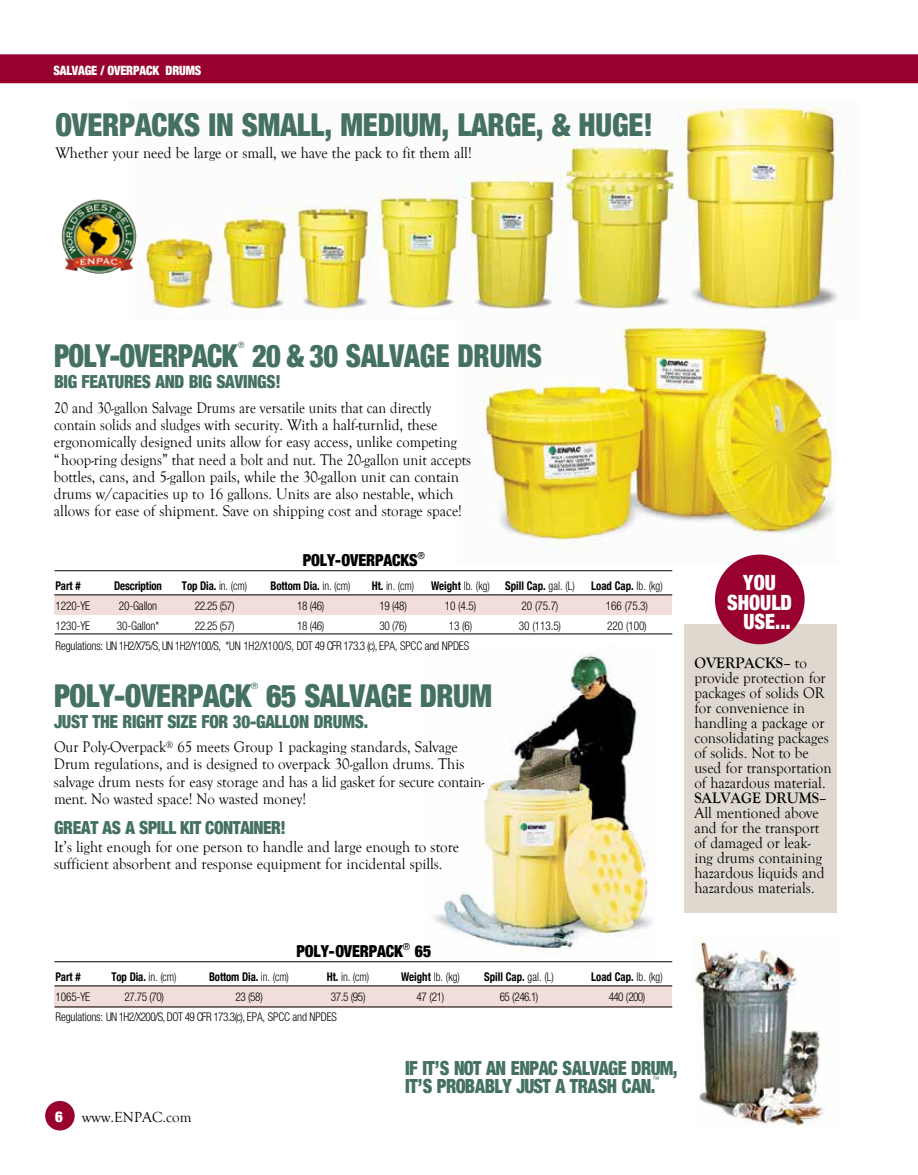
<style>
.page{position:relative;width:918px;height:1175px;background:#fff}
.page>*{position:absolute;margin:0;border:0;box-sizing:border-box;transform-origin:0 0}
.t1{font:900 condensed 31.5px "Helvetica Neue";letter-spacing:-.005em;color:#447161;scale:.95 1}
.t2{font:900 condensed 31.5px "Helvetica Neue";letter-spacing:-.005em;color:#447161;scale:.9 1}
.t3{font:900 condensed 31.5px "Helvetica Neue";letter-spacing:-.025em;color:#447161;scale:.9 1}
.t4{font:900 condensed 21px "Helvetica Neue";color:#fff;scale:.95 1}
.t5{font:900 condensed 19.5px/18px "Helvetica Neue";letter-spacing:-.025em;color:#447161;scale:.92 1}
.t6{font:900 condensed 18px "Helvetica Neue";letter-spacing:-.015em;color:#447161;scale:.95 1}
.t7{font:900 condensed 16.5px "Helvetica Neue";letter-spacing:-.01em;color:#000;scale:.96 1}
.t8{font:15.75px/15px "Goudy Old Style T";color:#000;scale:.95 1}
.t9{font:15.75px/17.2px "Goudy Old Style T";color:#000;scale:.9 1}
.t10{font:15.75px/17.2px "Goudy Old Style T";color:#000;scale:.94 1}
.t11{font:700 15.75px "Goudy Old Style T";color:#000;scale:.95 1}
.t12{font:15px "Goudy Old Style T";color:#000}
.t13{font:900 condensed 15px "Helvetica Neue";color:#fff}
.t14{font:900 condensed 12.75px "Helvetica Neue";letter-spacing:-.015em;color:#fff;scale:.95 1}
.t15{font:300 condensed 12px "Helvetica Neue";letter-spacing:-.015em;color:#000;scale:.94 1}
.t16{font:700 condensed 12px "Helvetica Neue";letter-spacing:-.01em;color:#000;scale:.9 1}
.t17{font:300 condensed 12px "Helvetica Neue";letter-spacing:-.015em;color:#000;scale:.9 1}
.t18{font:8.7px "Helvetica Neue";color:#447161}
.t19{font:8.7px "Helvetica Neue";color:#447161;scale:.9 1}
.t20{font:7.5px "Helvetica Neue";color:#447161;scale:.92 1}
.s1{font-weight:300}
.s2{font-weight:700}
</style>
<div class="page">
<img style="left:145px;top:101px;width:693px;height:209px">
<img style="left:434px;top:653px;width:218px;height:301px">
<img style="left:458px;top:309px;width:379px;height:254px">
<div style="left:685px;top:624px;width:152px;height:288px;background:#ded8cf"></div>
<img style="left:692px;top:939px;width:135px;height:187px">
<div style="left:45px;top:1100px;width:30px;height:30px;background:#98002e;border-radius:50%"></div>
<div style="left:0;top:54px;width:918px;height:29px;background:#98002e"></div>
<img style="left:62px;top:199px;width:75px;height:75px">
<div style="left:715px;top:554px;width:90px;height:90px;background:#98002e;border-radius:50%"></div>
<div style="left:55px;top:985px;width:617px;height:23px;background:#f1ddda"></div>
<hr style="left:55px;top:961px;width:617px;height:1px;background:#000">
<hr style="left:55px;top:985px;width:617px;height:1px;background:#000">
<hr style="left:55px;top:1006px;width:617px;height:1px;background:#000">
<div style="left:55px;top:594px;width:617px;height:21px;background:#f1ddda"></div>
<hr style="left:55px;top:570px;width:617px;height:1px;background:#000">
<hr style="left:55px;top:594px;width:617px;height:1px;background:#000">
<hr style="left:55px;top:633px;width:617px;height:1px;background:#000">
<p class="t14" style="left:54px;top:60px;width:157px">SALVAGE / OVERPACK DRUMS</p>
<h1 class="t1" style="left:56px;top:99px;width:630px">OVERPACKS IN SMALL, MEDIUM, LARGE, &amp; HUGE!</h1>
<p class="t8" style="left:56px;top:146px;width:440px">Whether your need be large or small, we have the pack to fit them all!</p>
<h1 class="t3" style="left:54px;top:330px;width:205px">POLY-OVERPACK</h1>
<p class="t19" style="left:238px;top:339px;width:8px">®</p>
<h1 class="t2" style="left:252px;top:330px;width:323px">20 &amp; 30 SALVAGE DRUMS</h1>
<p class="t6" style="left:54px;top:367px;width:240px">BIG FEATURES AND BIG SAVINGS!</p>
<p class="t9" style="left:54px;top:399px;width:465px">20 and 30-gallon Salvage Drums are versatile units that can directly contain solids and sludges with security. With a half-turnlid, these ergonomically designed units allow for easy access, unlike competing “hoop-ring designs” that need a bolt and nut. The 20-gallon unit accepts bottles, cans, and 5-gallon pails, while the 30-gallon unit can contain drums w/capacities up to 16 gallons. Units are also nestable, which allows for ease of shipment. Save on shipping cost and storage space!</p>
<p class="t7" style="left:303px;top:547px;width:129px">POLY-OVERPACKS<sup>®</sup></p>
<p class="t16" style="left:56px;top:575px;width:29px">Part #</p>
<p class="t16" style="left:114px;top:575px;width:55px">Description</p>
<p class="t16" style="left:182px;top:575px;width:74px">Top Dia. <span class="s1">in. (cm)</span></p>
<p class="t16" style="left:271px;top:575px;width:90px">Bottom Dia. <span class="s1">in. (cm)</span></p>
<p class="t17" style="left:372px;top:578px;width:48px"><span class="s2">Ht.</span> in. (cm)</p>
<p class="t17" style="left:431px;top:578px;width:67px"><span class="s2">Weight</span> lb. (kg)</p>
<p class="t16" style="left:505px;top:575px;width:79px">Spill Cap. <span class="s1">gal. (L)</span></p>
<p class="t16" style="left:591px;top:575px;width:81px">Load Cap. <span class="s1">lb. (kg)</span></p>
<p class="t15" style="left:55px;top:598px;width:38px">1220-YE</p>
<p class="t15" style="left:119px;top:598px;width:42px">20-Gallon</p>
<p class="t15" style="left:195px;top:598px;width:44px">22.25 (57)</p>
<p class="t15" style="left:297px;top:598px;width:31px">18 (46)</p>
<p class="t15" style="left:380px;top:598px;width:31px">19 (48)</p>
<p class="t15" style="left:445px;top:598px;width:35px">10 (4.5)</p>
<p class="t15" style="left:522px;top:598px;width:41px">20 (75.7)</p>
<p class="t15" style="left:606px;top:598px;width:46px">166 (75.3)</p>
<p class="t15" style="left:56px;top:619px;width:38px">1230-YE</p>
<p class="t15" style="left:117px;top:619px;width:46px">30-Gallon*</p>
<p class="t15" style="left:195px;top:619px;width:44px">22.25 (57)</p>
<p class="t15" style="left:297px;top:619px;width:31px">18 (46)</p>
<p class="t15" style="left:380px;top:619px;width:31px">30 (76)</p>
<p class="t15" style="left:449px;top:619px;width:27px">13 (6)</p>
<p class="t15" style="left:519px;top:619px;width:46px">30 (113.5)</p>
<p class="t15" style="left:607px;top:619px;width:44px">220 (100)</p>
<p class="t15" style="left:56px;top:639px;width:442px">Regulations: UN 1H2/X75/S, UN 1H2/Y100/S, *UN 1H2/X100/S, DOT 49 CFR 173.3 (c), EPA, SPCC and NPDES</p>
<h1 class="t1" style="left:54px;top:670px;width:209px">POLY-OVERPACK</h1>
<p class="t18" style="left:251px;top:679px;width:8px">®</p>
<h1 class="t1" style="left:266px;top:670px;width:239px">65 SALVAGE DRUM</h1>
<p class="t6" style="left:54px;top:707px;width:332px">JUST THE RIGHT SIZE FOR 30-GALLON DRUMS.</p>
<p class="t10" style="left:54px;top:738px;width:459px">Our Poly-Overpack<sup>®</sup> 65 meets Group 1 packaging standards, Salvage Drum regulations, and is designed to overpack 30-gallon drums. This salvage drum nests for easy storage and has a lid gasket for secure contain&shy;ment. No wasted space! No wasted money!</p>
<p class="t6" style="left:54px;top:813px;width:246px">GREAT AS A SPILL KIT CONTAINER!</p>
<p class="t8" style="left:54px;top:838px;width:428px;line-height:17.2px">It’s light enough for one person to handle and large enough to store sufficient absorbent and response equipment for incidental spills.</p>
<h2 class="t4" style="left:743px;top:565px;width:36px">YOU</h2>
<h2 class="t4" style="left:727px;top:585px;width:70px">SHOULD</h2>
<h2 class="t4" style="left:743px;top:604px;width:51px">USE...</h2>
<p class="t8" style="left:694px;top:656px;width:146px"><span class="s2">OVERPACKS–</span> to provide protection for packages of solids OR for convenience in handling a package or consolidating packages of solids. Not to be used for transportation of hazardous material.</p>
<p class="t11" style="left:694px;top:789px;width:141px">SALVAGE DRUMS–</p>
<p class="t8" style="left:694px;top:806px;width:138px">All mentioned above and for the transport of damaged or leak&shy;ing drums containing hazardous liquids and hazardous materials.</p>
<p class="t7" style="left:297px;top:937px;width:142px">POLY-OVERPACK<sup>®</sup> 65</p>
<p class="t16" style="left:56px;top:966px;width:29px">Part #</p>
<p class="t16" style="left:111px;top:966px;width:74px">Top Dia. <span class="s1">in. (cm)</span></p>
<p class="t16" style="left:209px;top:966px;width:90px">Bottom Dia. <span class="s1">in. (cm)</span></p>
<p class="t17" style="left:327px;top:969px;width:48px"><span class="s2">Ht.</span> in. (cm)</p>
<p class="t17" style="left:401px;top:969px;width:67px"><span class="s2">Weight</span> lb. (kg)</p>
<p class="t16" style="left:484px;top:966px;width:79px">Spill Cap. <span class="s1">gal. (L)</span></p>
<p class="t16" style="left:591px;top:966px;width:81px">Load Cap. <span class="s1">lb. (kg)</span></p>
<p class="t15" style="left:55px;top:989px;width:38px">1065-YE</p>
<p class="t15" style="left:124px;top:989px;width:44px">27.75 (70)</p>
<p class="t15" style="left:236px;top:989px;width:31px">23 (58)</p>
<p class="t15" style="left:331px;top:989px;width:38px">37.5 (95)</p>
<p class="t15" style="left:417px;top:989px;width:31px">47 (21)</p>
<p class="t15" style="left:500px;top:989px;width:43px">65 (246.1)</p>
<p class="t15" style="left:609px;top:989px;width:40px">440 (200)</p>
<p class="t15" style="left:55px;top:1010px;width:301px">Regulations: UN 1H2/X200/S, DOT 49 CFR 173.3(c), EPA, SPCC and NPDES</p>
<p class="t13" style="left:55px;top:1104px;width:9px">6</p>
<p class="t12" style="left:82px;top:1109px;width:111px">www.ENPAC.com</p>
<p class="t5" style="left:405px;top:1057px;width:297px">IF IT’S NOT AN ENPAC SALVAGE DRUM,<br>IT’S PROBABLY JUST A TRASH CAN.</p>
<p class="t20" style="left:652px;top:1074px;width:9px">™</p>
</div>
